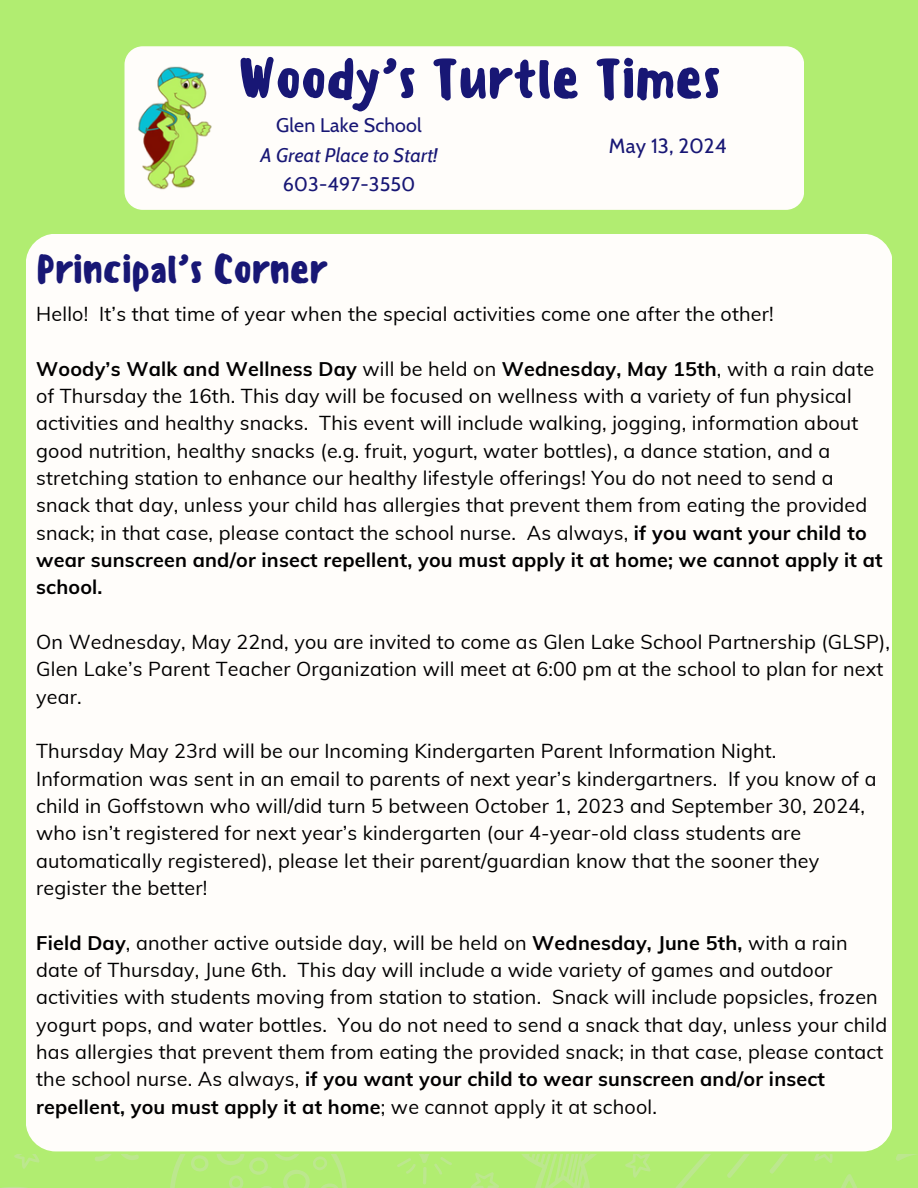
<style>
.page{position:relative;width:918px;height:1188px;background:#b1ed71}
.page>*{position:absolute;margin:0;border:0;box-sizing:border-box;transform-origin:0 0}
.t1{font:500 54.3px "Sensei";letter-spacing:-.025em;color:#181775}
.t2{font:500 39px "Sensei";letter-spacing:-.025em;color:#181775}
.t3{font:20.4px "Cabin";letter-spacing:.01em;color:#181775}
.t4{font:19.8px/27.3px "Muli";letter-spacing:.01em;color:#000}
.t5{font:19.65px "Cabin";letter-spacing:.01em;color:#181775}
.t6{font:italic 19.65px "Cabin";letter-spacing:.01em;color:#181775}
.s1{font-weight:700}
</style>
<div class="page">
<div style="left:125px;top:46px;width:679px;height:164px;background:#fffdfa;border-radius:18px"></div>
<img style="left:138px;top:66px;width:74px;height:124px">
<div style="left:26px;top:234px;width:865px;height:917px;background:#fffdfa;border-radius:30px"></div>
<svg style="left:896px;top:1154px;width:20px;height:7px"></svg>
<svg style="left:841px;top:1174px;width:16px;height:14px"></svg>
<svg style="left:770px;top:1154px;width:18px;height:20px"></svg>
<svg style="left:521px;top:1154px;width:76px;height:34px"></svg>
<svg style="left:397px;top:1154px;width:55px;height:31px"></svg>
<svg style="left:170px;top:1154px;width:177px;height:34px"></svg>
<svg style="left:121px;top:1154px;width:18px;height:6px"></svg>
<svg style="left:95px;top:1154px;width:16px;height:7px"></svg>
<svg style="left:2px;top:1187px;width:25px;height:1px"></svg>
<svg style="left:14px;top:1154px;width:26px;height:15px"></svg>
<svg style="left:814px;top:1154px;width:19px;height:9px"></svg>
<svg style="left:625px;top:1154px;width:125px;height:34px"></svg>
<svg style="left:471px;top:1172px;width:28px;height:16px"></svg>
<h1 class="t1" style="left:238px;top:47px;width:485px">Woody’s Turtle Times</h1>
<p class="t5" style="left:276px;top:113px;width:147px">Glen Lake School</p>
<p class="t6" style="left:261px;top:143px;width:178px">A Great Place to Start!</p>
<p class="t5" style="left:283px;top:173px;width:134px">603-497-3550</p>
<p class="t3" style="left:609px;top:133px;width:119px">May 13, 2024</p>
<p class="t2" style="left:36px;top:246px;width:293px">Principal’s Corner</p>
<h2 class="t4" style="left:36px;top:300px;width:739px">Hello! It’s that time of year when the special activities come one after the other!</h2>
<p class="t4" style="left:36px;top:354px;width:848px"><span class="s1">Woody’s Walk and Wellness Day</span> will be held on <span class="s1">Wednesday, May 15th</span>, with a rain date of Thursday the 16th. This day will be focused on wellness with a variety of fun physical activities and healthy snacks. This event will include walking, jogging, information about good nutrition, healthy snacks (e.g. fruit, yogurt, water bottles), a dance station, and a stretching station to enhance our healthy lifestyle offerings! You do not need to send a snack that day, unless your child has allergies that prevent them from eating the provided snack; in that case, please contact the school nurse. As always, <span class="s1">if you want your child to wear sunscreen and/or insect repellent, you must apply it at home; we cannot apply it at school.</span></p>
<p class="t4" style="left:36px;top:628px;width:855px">On Wednesday, May 22nd, you are invited to come as Glen Lake School Partnership (GLSP),<br>Glen Lake’s Parent Teacher Organization will meet at 6:00 pm at the school to plan for next year.</p>
<p class="t4" style="left:36px;top:737px;width:842px">Thursday May 23rd will be our Incoming Kindergarten Parent Information Night.<br>Information was sent in an email to parents of next year’s kindergartners. If you know of a child in Goffstown who will/did turn 5 between October 1, 2023 and September 30, 2024, who isn’t registered for next year’s kindergarten (our 4-year-old class students are automatically registered), please let their parent/guardian know that the sooner they register the better!</p>
<p class="t4" style="left:36px;top:928px;width:853px"><span class="s1">Field Day</span>, another active outside day, will be held on <span class="s1">Wednesday, June 5th,</span> with a rain date of Thursday, June 6th. This day will include a wide variety of games and outdoor activities with students moving from station to station. Snack will include popsicles, frozen yogurt pops, and water bottles. You do not need to send a snack that day, unless your child has allergies that prevent them from eating the provided snack; in that case, please contact the school nurse. As always, <span class="s1">if you want your child to wear sunscreen and/or insect repellent, you must apply it at home</span>; we cannot apply it at school.</p>
</div>
